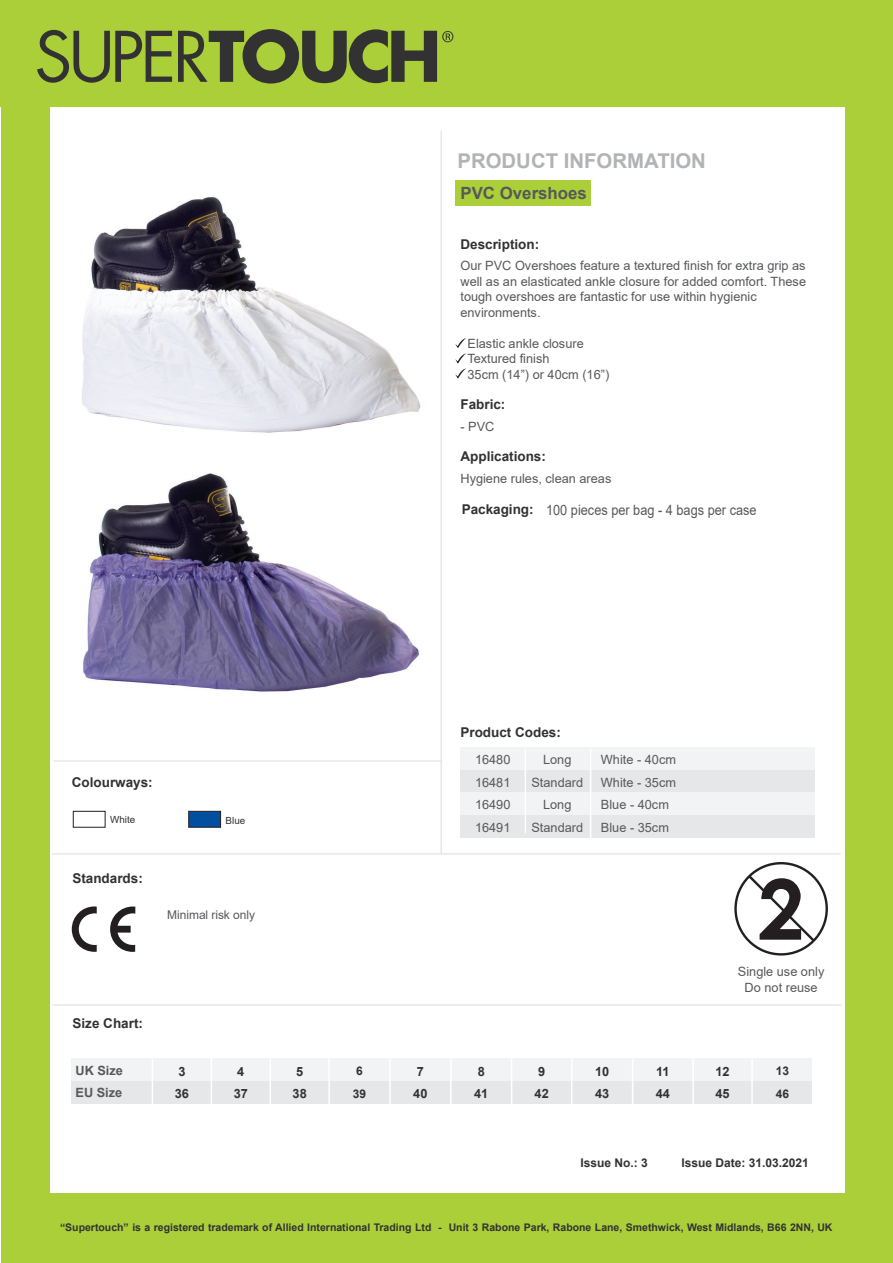
<style>
.page{position:relative;width:893px;height:1263px;background:#fff}
.page>*{position:absolute;margin:0;border:0;box-sizing:border-box;transform-origin:0 0}
.t1{font:700 20.4px "Arial";color:#b2b3b7}
.t2{font:700 16.8px "Arial";color:#57585a}
.t3{font:14.25px "Arial";color:#57585a;scale:.89 1}
.t4{font:700 13.5px "Arial";color:#333233}
.t5{font:12.75px/22.5px "Arial";color:#57585a}
.t6{font:700 12.75px/22.5px "Arial";color:#333233}
.t7{font:700 12.75px/22.5px "Arial";color:#57585a}
.t8{font:700 12px/22.5px "Arial";color:#333233}
.t9{font:12px "Arial";letter-spacing:-.005em;color:#57585a}
.t10{font:700 10.5px "Arial";color:#333233}
.t11{font:9.9px "Arial";color:#333233}
.s1{font-weight:700;font-size:13.5px;color:#333233}
</style>
<div class="page">
<div style="left:460px;top:770px;width:354px;height:23px;background:#e6e7e9"></div>
<div style="left:460px;top:793px;width:354px;height:22px;background:#f2f3f4"></div>
<div style="left:460px;top:815px;width:354px;height:23px;background:#e6e7e9"></div>
<div style="left:460px;top:748px;width:354px;height:22px;background:#f2f3f4"></div>
<hr style="left:525px;top:748px;width:1px;height:85px;background:#fff">
<hr style="left:590px;top:748px;width:1px;height:90px;background:#fff">
<svg style="left:110px;top:906px;width:25px;height:46px"></svg>
<svg style="left:72px;top:906px;width:25px;height:46px"></svg>
<div style="left:72px;top:1081px;width:740px;height:23px;background:#e6e7e9"></div>
<div style="left:72px;top:1059px;width:740px;height:22px;background:#f2f3f4"></div>
<hr style="left:211px;top:1058px;width:1px;height:48px;background:#fff">
<hr style="left:269px;top:1059px;width:2px;height:46px;background:#fff">
<hr style="left:389px;top:1058px;width:2px;height:47px;background:#fff">
<hr style="left:450px;top:1058px;width:2px;height:47px;background:#fff">
<hr style="left:511px;top:1058px;width:1px;height:47px;background:#fff">
<hr style="left:571px;top:1059px;width:1px;height:46px;background:#fff">
<hr style="left:632px;top:1058px;width:1px;height:47px;background:#fff">
<hr style="left:751px;top:1059px;width:2px;height:46px;background:#fff">
<hr style="left:692px;top:1058px;width:2px;height:48px;background:#fff">
<hr style="left:152px;top:1059px;width:1px;height:46px;background:#fff">
<hr style="left:328px;top:1058px;width:2px;height:47px;background:#fff">
<div style="left:73px;top:811px;width:32px;height:16px;background:#fff;border:1px solid #231f20"></div>
<div style="left:189px;top:811px;width:32px;height:16px;background:#014f9e;border:1px solid #231f20"></div>
<svg style="left:734px;top:862px;width:94px;height:93px"></svg>
<img style="left:82px;top:197px;width:339px;height:236px">
<img style="left:83px;top:473px;width:336px;height:219px">
<div style="left:0;top:0;width:893px;height:107px;background:#abcf38"></div>
<div style="left:1px;top:1193px;width:892px;height:70px;background:#abcf38"></div>
<svg style="left:37px;top:30px;width:135px;height:53px"></svg>
<svg style="left:178px;top:29px;width:275px;height:55px"></svg>
<div style="left:1px;top:92px;width:48px;height:1141px;background:#abcf38"></div>
<div style="left:845px;top:105px;width:48px;height:1141px;background:#abcf38"></div>
<div style="left:456px;top:180px;width:135px;height:26px;background:#abcf38"></div>
<svg style="left:455px;top:338px;width:11px;height:41px"></svg>
<hr style="left:440px;top:131px;width:2px;height:723px;background:#e6e7e9">
<hr style="left:53px;top:1004px;width:788px;height:2px;background:#e6e7e9">
<hr style="left:52px;top:853px;width:789px;height:2px;background:#e6e7e9">
<hr style="left:53px;top:760px;width:389px;height:2px;background:#e6e7e9">
<h1 class="t1" style="left:457px;top:147px;width:250px">PRODUCT INFORMATION</h1>
<h2 class="t2" style="left:460px;top:181px;width:128px">PVC Overshoes</h2>
<p class="t4" style="left:460px;top:235px;width:80px">Description:</p>
<p class="t5" style="left:460px;top:258px;width:347px;line-height:15.5px">Our PVC Overshoes feature a textured finish for extra grip as well as an elasticated ankle closure for added comfort. These tough overshoes are fantastic for use within hygienic environments.</p>
<p class="t5" style="left:467px;top:335px;width:143px;line-height:15.5px">Elastic ankle closure<br>Textured finish<br>35cm (14”) or 40cm (16”)</p>
<p class="t4" style="left:460px;top:395px;width:47px">Fabric:</p>
<p class="t5" style="left:460px;top:415px;width:36px">- PVC</p>
<p class="t4" style="left:460px;top:447px;width:87px">Applications:</p>
<p class="t5" style="left:460px;top:467px;width:152px">Hygiene rules, clean areas</p>
<p class="t4" style="left:72px;top:772px;width:83px">Colourways:</p>
<p class="t11" style="left:110px;top:813px;width:27px">White</p>
<p class="t11" style="left:226px;top:813px;width:21px">Blue</p>
<p class="t4" style="left:72px;top:869px;width:72px">Standards:</p>
<p class="t9" style="left:167px;top:907px;width:89px">Minimal risk only</p>
<p class="t3" style="left:462px;top:500px;width:333px"><span class="s1">Packaging:</span> 100 pieces per bag - 4 bags per case</p>
<p class="t4" style="left:460px;top:723px;width:102px">Product Codes:</p>
<p class="t5" style="left:531px;top:749px;width:53px;text-align:center">Long<br>Standard<br>Long<br>Standard</p>
<p class="t5" style="left:601px;top:749px;width:77px">White - 40cm<br>White - 35cm<br>Blue - 40cm<br>Blue - 35cm</p>
<p class="t5" style="left:475px;top:749px;width:37px;text-align:justify">16480<br>16481<br>16490<br>16491</p>
<p class="t5" style="left:738px;top:962px;width:88px;line-height:16.8px;text-align:center">Single use only<br>Do not reuse</p>
<p class="t4" style="left:73px;top:1013px;width:72px">Size Chart:</p>
<p class="t7" style="left:75px;top:1059px;width:49px">UK Size<br>EU Size</p>
<p class="t6" style="left:293px;top:1060px;width:16px">5<br>38</p>
<p class="t6" style="left:656px;top:1060px;width:16px">11<br>44</p>
<p class="t6" style="left:175px;top:1060px;width:16px">3<br>36</p>
<p class="t6" style="left:234px;top:1060px;width:16px">4<br>37</p>
<p class="t8" style="left:353px;top:1060px;width:15px">6<br>39</p>
<p class="t6" style="left:715px;top:1060px;width:16px">12<br>45</p>
<p class="t8" style="left:776px;top:1060px;width:15px">13<br>46</p>
<p class="t6" style="left:474px;top:1060px;width:16px">8<br>41</p>
<p class="t6" style="left:535px;top:1060px;width:16px">9<br>42</p>
<p class="t6" style="left:595px;top:1060px;width:16px">10<br>43</p>
<p class="t6" style="left:413px;top:1060px;width:16px">7<br>40</p>
<p class="t8" style="left:580px;top:1151px;width:69px">Issue No.: 3</p>
<p class="t8" style="left:681px;top:1151px;width:129px">Issue Date: 31.03.2021</p>
<p class="t10" style="left:60px;top:1220px;width:774px">“Supertouch” is a registered trademark of Allied International Trading Ltd - Unit 3 Rabone Park, Rabone Lane, Smethwick, West Midlands, B66 2NN, UK</p>
</div>
